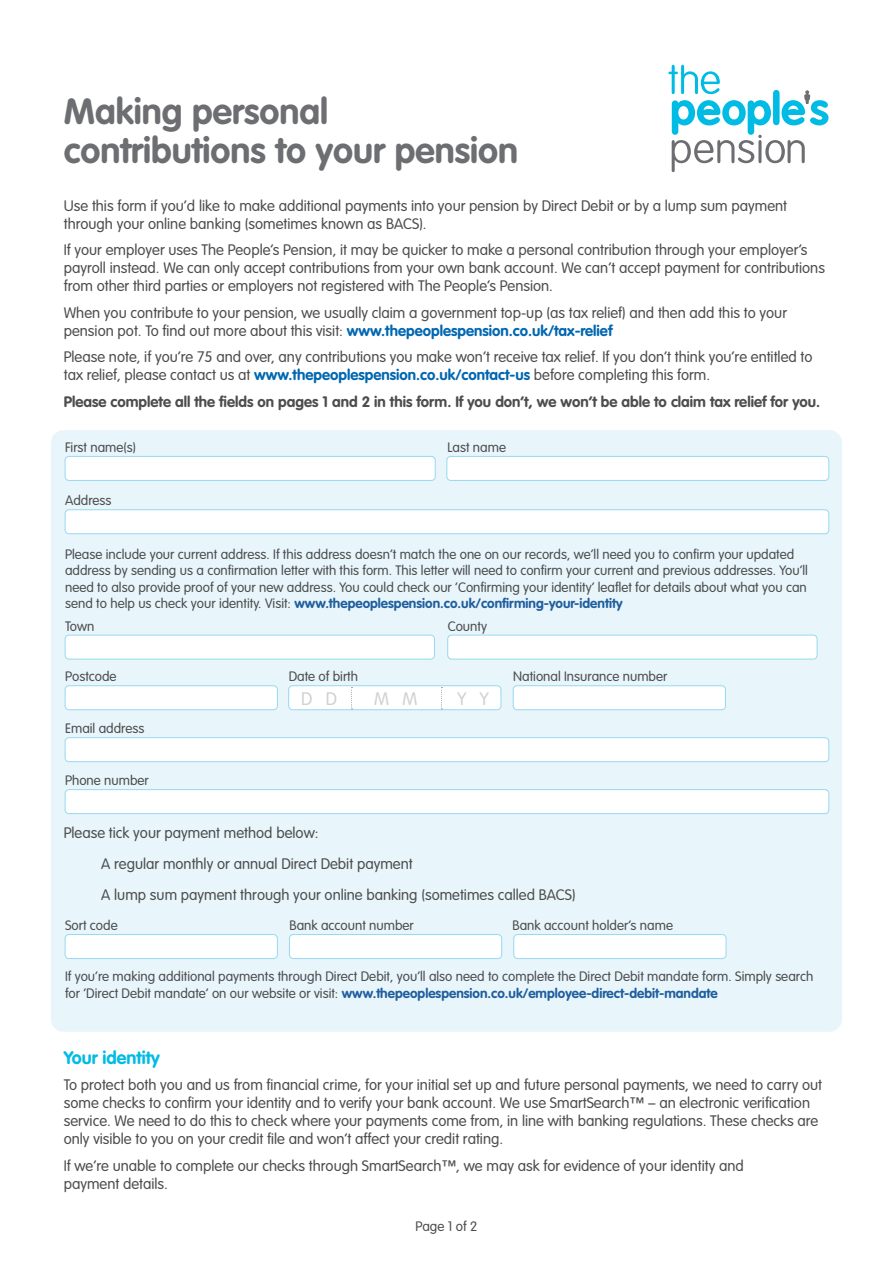
<style>
.page{position:relative;width:893px;height:1263px;background:#fff}
.page>*{position:absolute;margin:0;border:0;box-sizing:border-box;transform-origin:0 0}
.t1{font:700 36px/39px "VAG Rounded Std";color:#6d6e71}
.t2{font:700 18px "VAG Rounded Std";color:#00bce4}
.t3{font:300 17.85px "VAG Rounded Std";color:#cfd0d2}
.t4{font:300 15px/18px "VAG Rounded Std";color:#4d4d4f}
.t5{font:700 15px "VAG Rounded Std";color:#4d4d4f}
.t6{font:300 13.5px/16.5px "VAG Rounded Std";color:#4d4d4f}
.s1{font-weight:700;color:#0067b1}
.s2{font-weight:700;color:#215e9e}
</style>
<div class="page">
<div style="left:51px;top:430px;width:791px;height:602px;background:#e8f6fb;border-radius:13px"></div>
<svg style="left:668px;top:65px;width:160px;height:107px"></svg>
<div style="left:65px;top:456px;width:370px;height:24px;background:#fff;border-radius:4px"></div>
<div style="left:65px;top:456px;width:371px;height:25px;border:1px solid #97d9ef;border-radius:4px"></div>
<div style="left:65px;top:510px;width:764px;height:24px;background:#fff;border-radius:4px"></div>
<div style="left:65px;top:509px;width:764px;height:25px;border:1px solid #97d9ef;border-radius:4px"></div>
<div style="left:65px;top:738px;width:764px;height:24px;background:#fff;border-radius:4px"></div>
<div style="left:65px;top:737px;width:764px;height:25px;border:1px solid #97d9ef;border-radius:4px"></div>
<div style="left:65px;top:635px;width:369px;height:24px;background:#fff;border-radius:4px"></div>
<div style="left:65px;top:635px;width:370px;height:24px;border:1px solid #97d9ef;border-radius:4px"></div>
<div style="left:65px;top:686px;width:212px;height:24px;background:#fff;border-radius:4px"></div>
<div style="left:65px;top:685px;width:213px;height:25px;border:1px solid #97d9ef;border-radius:4px"></div>
<div style="left:65px;top:934px;width:212px;height:24px;background:#fff;border-radius:4px"></div>
<div style="left:65px;top:934px;width:213px;height:25px;border:1px solid #97d9ef;border-radius:4px"></div>
<div style="left:289px;top:934px;width:213px;height:24px;background:#fff;border-radius:4px"></div>
<div style="left:289px;top:934px;width:213px;height:25px;border:1px solid #97d9ef;border-radius:4px"></div>
<div style="left:289px;top:686px;width:212px;height:24px;background:#fff;border-radius:4px"></div>
<div style="left:288px;top:685px;width:213px;height:25px;border:1px solid #97d9ef;border-radius:4px"></div>
<div style="left:513px;top:686px;width:212px;height:24px;background:#fff;border-radius:4px"></div>
<div style="left:513px;top:685px;width:213px;height:25px;border:1px solid #97d9ef;border-radius:4px"></div>
<div style="left:448px;top:635px;width:369px;height:24px;background:#fff;border-radius:4px"></div>
<div style="left:447px;top:635px;width:370px;height:24px;border:1px solid #97d9ef;border-radius:4px"></div>
<div style="left:447px;top:456px;width:382px;height:24px;background:#fff;border-radius:4px"></div>
<div style="left:446px;top:456px;width:383px;height:25px;border:1px solid #97d9ef;border-radius:4px"></div>
<div style="left:65px;top:790px;width:764px;height:24px;background:#fff;border-radius:4px"></div>
<div style="left:65px;top:789px;width:764px;height:25px;border:1px solid #97d9ef;border-radius:4px"></div>
<svg style="left:351px;top:687px;width:2px;height:22px"></svg>
<svg style="left:441px;top:687px;width:1px;height:22px"></svg>
<div style="left:514px;top:934px;width:212px;height:24px;background:#fff;border-radius:4px"></div>
<div style="left:513px;top:934px;width:213px;height:25px;border:1px solid #97d9ef;border-radius:4px"></div>
<h1 class="t1" style="left:64px;top:93px;width:456px">Making personal contributions to your pension</h1>
<p class="t4" style="left:64px;top:197px;width:725px">Use this form if you’d like to make additional payments into your pension by Direct Debit or by a lump sum payment through your online banking (sometimes known as BACS).</p>
<p class="t4" style="left:64px;top:242px;width:763px">If your employer uses The People’s Pension, it may be quicker to make a personal contribution through your employer’s payroll instead. We can only accept contributions from your own bank account. We can’t accept payment for contributions from other third parties or employers not registered with The People’s Pension.</p>
<p class="t4" style="left:64px;top:304px;width:725px">When you contribute to your pension, we usually claim a government top-up (as tax relief) and then add this to your pension pot. To find out more about this visit: <span class="s1">www.thepeoplespension.co.uk/tax-relief</span></p>
<p class="t4" style="left:64px;top:349px;width:750px">Please note, if you’re 75 and over, any contributions you make won’t receive tax relief. If you don’t think you’re entitled to tax relief, please contact us at <span class="s1">www.thepeoplespension.co.uk/contact-us</span> before completing this form.</p>
<p class="t5" style="left:64px;top:393px;width:758px">Please complete all the fields on pages 1 and 2 in this form. If you don’t, we won’t be able to claim tax relief for you.</p>
<p class="t6" style="left:65px;top:440px;width:72px">First name(s)</p>
<p class="t6" style="left:65px;top:493px;width:48px">Address</p>
<p class="t6" style="left:447px;top:440px;width:60px">Last name</p>
<p class="t6" style="left:65px;top:546px;width:744px">Please include your current address. If this address doesn’t match the one on our records, we’ll need you to confirm your updated address by sending us a confirmation letter with this form. This letter will need to confirm your current and previous addresses. You’ll need to also provide proof of your new address. You could check our ‘Confirming your identity’ leaflet for details about what you can send to help us check your identity. Visit: <span class="s2">www.thepeoplespension.co.uk/confirming-your-identity</span></p>
<p class="t6" style="left:65px;top:618px;width:31px">Town</p>
<p class="t6" style="left:65px;top:669px;width:53px">Postcode</p>
<p class="t6" style="left:65px;top:721px;width:81px">Email address</p>
<p class="t6" style="left:65px;top:773px;width:85px">Phone number</p>
<p class="t6" style="left:448px;top:618px;width:41px">County</p>
<p class="t6" style="left:289px;top:669px;width:71px">Date of birth</p>
<p class="t6" style="left:513px;top:669px;width:156px">National Insurance number</p>
<p class="t3" style="left:301px;top:688px;width:37px">D D</p>
<p class="t3" style="left:374px;top:688px;width:45px">M M</p>
<p class="t3" style="left:457px;top:688px;width:33px">Y Y</p>
<p class="t4" style="left:101px;top:818px;width:476px;line-height:30.8px;text-indent:-38px">Please tick your payment method below:<br>A regular monthly or annual Direct Debit payment<br>A lump sum payment through your online banking (sometimes called BACS)</p>
<p class="t6" style="left:65px;top:918px;width:54px">Sort code</p>
<p class="t6" style="left:289px;top:918px;width:126px">Bank account number</p>
<p class="t6" style="left:512px;top:918px;width:162px">Bank account holder’s name</p>
<p class="t6" style="left:65px;top:969px;width:750px">If you’re making additional payments through Direct Debit, you’ll also need to complete the Direct Debit mandate form. Simply search for ‘Direct Debit mandate’ on our website or visit: <span class="s2">www.thepeoplespension.co.uk/employee-direct-debit-mandate</span></p>
<p class="t2" style="left:64px;top:1047px;width:98px">Your identity</p>
<p class="t4" style="left:64px;top:1076px;width:760px">To protect both you and us from financial crime, for your initial set up and future personal payments, we need to carry out some checks to confirm your identity and to verify your bank account. We use SmartSearch™ – an electronic verification service. We need to do this to check where your payments come from, in line with banking regulations. These checks are only visible to you on your credit file and won’t affect your credit rating.</p>
<p class="t4" style="left:64px;top:1157px;width:682px">If we’re unable to complete our checks through SmartSearch™, we may ask for evidence of your identity and payment details.</p>
<p class="t6" style="left:415px;top:1218px;width:63px">Page 1 of 2</p>
</div>
